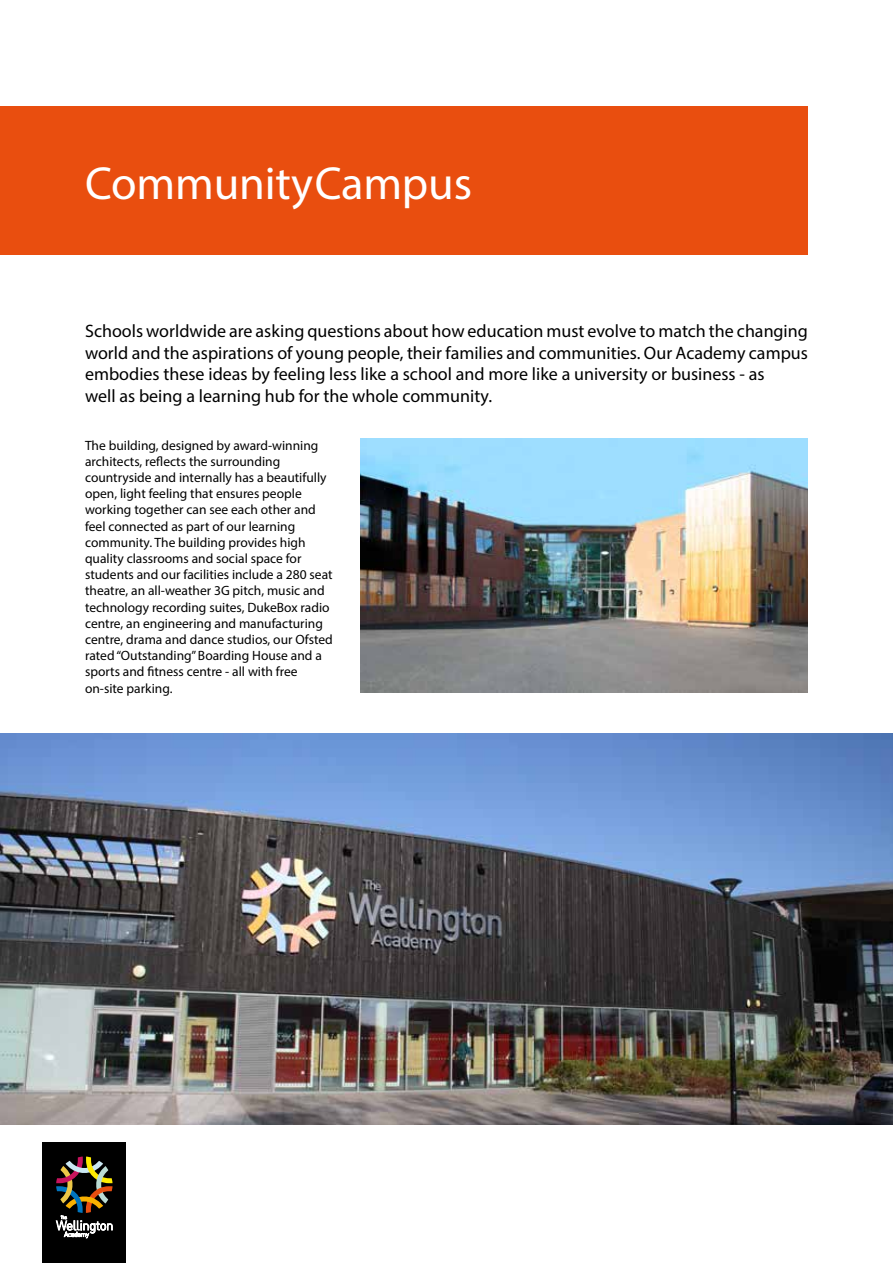
<style>
.page{position:relative;width:893px;height:1263px;background:#fff}
.page>*{position:absolute;margin:0;border:0;box-sizing:border-box;transform-origin:0 0}
.t1{font:46.5px "Myriad Pro";letter-spacing:-.005em;color:#fff}
.t2{font:18px/21.6px "Myriad Pro";color:#000}
.t3{font:13.5px/16.2px "Myriad Pro";color:#000}
</style>
<div class="page">
<div style="left:43px;top:1142px;width:83px;height:121px;background:#000"></div>
<svg style="left:56px;top:1156px;width:57px;height:82px"></svg>
<div style="left:0;top:106px;width:808px;height:149px;background:#e94e0f"></div>
<img style="left:0;top:733px;width:893px;height:392px">
<img style="left:360px;top:439px;width:448px;height:253px">
<h1 class="t1" style="left:85px;top:155px;width:389px">Community Campus</h1>
<p class="t2" style="left:85px;top:320px;width:724px">Schools worldwide are asking questions about how education must evolve to match the changing world and the aspirations of young people, their families and communities. Our Academy campus embodies these ideas by feeling less like a school and more like a university or business - as<br>well as being a learning hub for the whole community.</p>
<p class="t3" style="left:85px;top:437px;width:249px">The building, designed by award-winning architects, reflects the surrounding countryside and internally has a beautifully open, light feeling that ensures people working together can see each other and feel connected as part of our learning community. The building provides high quality classrooms and social space for students and our facilities include a 280 seat theatre, an all-weather 3G pitch, music and technology recording suites, DukeBox radio centre, an engineering and manufacturing centre, drama and dance studios, our Ofsted rated “Outstanding” Boarding House and a sports and fitness centre - all with free on-site parking.</p>
</div>
